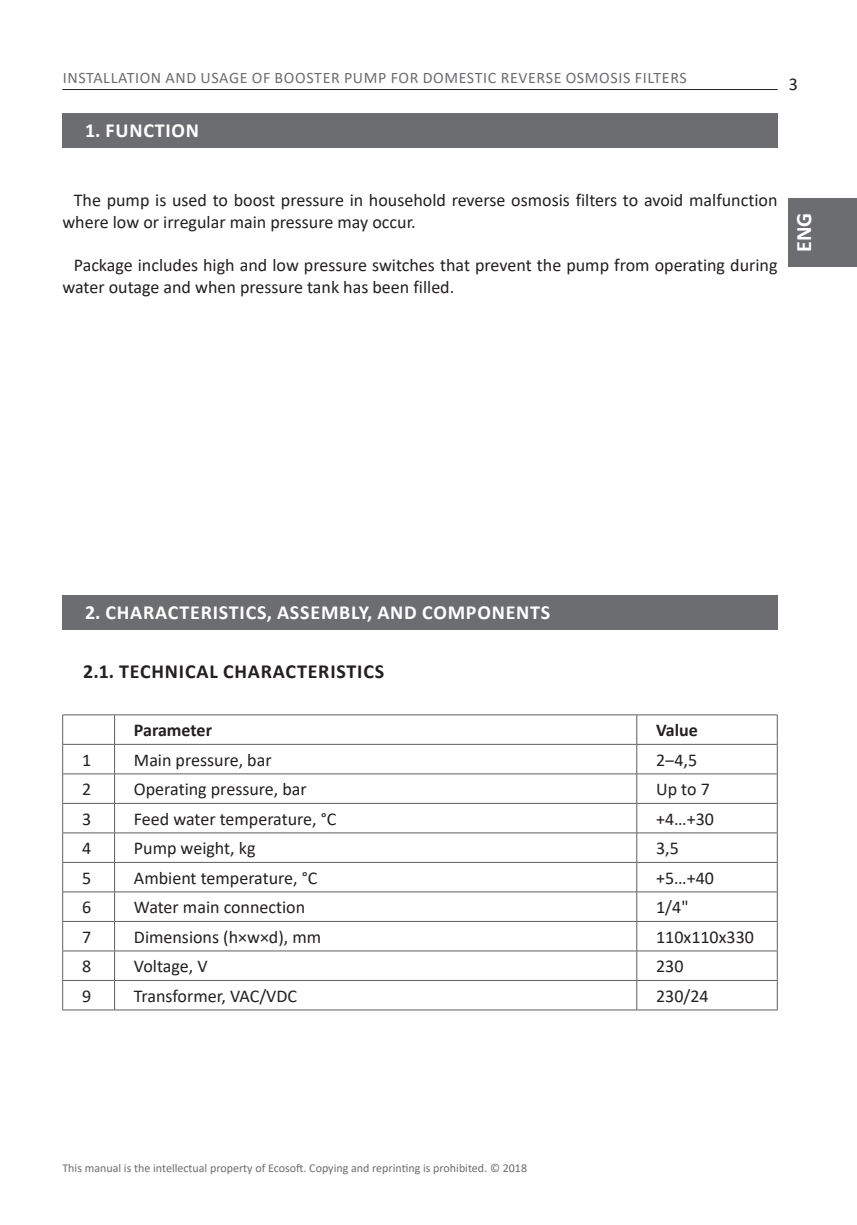
<style>
.page{position:relative;width:857px;height:1225px;background:#fff}
.page>*{position:absolute;margin:0;border:0;box-sizing:border-box;transform-origin:0 0}
.t1{font:700 22px "Calibri";color:#fff}
.t2{font:700 20px "Calibri";letter-spacing:.04em;color:#fff}
.t3{font:700 20px "Calibri";letter-spacing:.04em;color:#231f20}
.текст_осн{font:18px/21.6px "Calibri";color:#231f20}
.текст_осн-2{font:700 18px "Calibri";color:#231f20}
.t4{font:16px "Calibri";letter-spacing:.04em;color:#6c6d70}
.t5{font:12px "Calibri";color:#6c6d70}
</style>
<div class="page">
<div style="left:788px;top:198px;width:68px;height:68px;background:#6c6d70"></div>
<hr style="left:62px;top:89px;width:715px;height:1px;background:#231f20">
<div style="left:62px;top:113px;width:715px;height:34px;background:#6c6d70"></div>
<div style="left:62px;top:595px;width:715px;height:34px;background:#6c6d70"></div>
<hr style="left:62px;top:714px;width:52px;height:1px;background:#5f5f62">
<hr style="left:114px;top:714px;width:522px;height:1px;background:#5f5f62">
<hr style="left:636px;top:714px;width:141px;height:1px;background:#5f5f62">
<hr style="left:62px;top:744px;width:52px;height:1px;background:#5f5f62">
<hr style="left:114px;top:744px;width:522px;height:1px;background:#5f5f62">
<hr style="left:636px;top:744px;width:141px;height:1px;background:#5f5f62">
<hr style="left:62px;top:773px;width:52px;height:1px;background:#5f5f62">
<hr style="left:114px;top:773px;width:522px;height:1px;background:#5f5f62">
<hr style="left:636px;top:773px;width:141px;height:1px;background:#5f5f62">
<hr style="left:62px;top:803px;width:52px;height:1px;background:#5f5f62">
<hr style="left:114px;top:803px;width:522px;height:1px;background:#5f5f62">
<hr style="left:636px;top:803px;width:141px;height:1px;background:#5f5f62">
<hr style="left:62px;top:832px;width:52px;height:1px;background:#5f5f62">
<hr style="left:114px;top:832px;width:522px;height:1px;background:#5f5f62">
<hr style="left:636px;top:832px;width:141px;height:1px;background:#5f5f62">
<hr style="left:62px;top:862px;width:52px;height:1px;background:#5f5f62">
<hr style="left:114px;top:862px;width:522px;height:1px;background:#5f5f62">
<hr style="left:636px;top:862px;width:141px;height:1px;background:#5f5f62">
<hr style="left:62px;top:891px;width:52px;height:1px;background:#5f5f62">
<hr style="left:114px;top:891px;width:522px;height:1px;background:#5f5f62">
<hr style="left:636px;top:891px;width:141px;height:1px;background:#5f5f62">
<hr style="left:62px;top:921px;width:52px;height:1px;background:#5f5f62">
<hr style="left:114px;top:921px;width:522px;height:1px;background:#5f5f62">
<hr style="left:636px;top:921px;width:141px;height:1px;background:#5f5f62">
<hr style="left:62px;top:950px;width:52px;height:1px;background:#5f5f62">
<hr style="left:114px;top:950px;width:522px;height:1px;background:#5f5f62">
<hr style="left:636px;top:950px;width:141px;height:1px;background:#5f5f62">
<hr style="left:62px;top:980px;width:52px;height:1px;background:#5f5f62">
<svg style="left:62px;top:715px;width:1px;height:294px"></svg>
<hr style="left:114px;top:980px;width:522px;height:1px;background:#5f5f62">
<svg style="left:114px;top:715px;width:1px;height:294px"></svg>
<hr style="left:636px;top:980px;width:141px;height:1px;background:#5f5f62">
<svg style="left:636px;top:715px;width:1px;height:294px"></svg>
<svg style="left:776px;top:715px;width:1px;height:294px"></svg>
<hr style="left:62px;top:1009px;width:52px;height:1px;background:#5f5f62">
<hr style="left:114px;top:1009px;width:522px;height:1px;background:#5f5f62">
<hr style="left:636px;top:1009px;width:141px;height:1px;background:#5f5f62">
<p class="t4" style="left:63px;top:66px;width:625px">INSTALLATION AND USAGE OF BOOSTER PUMP FOR DOMESTIC REVERSE OSMOSIS FILTERS</p>
<p class="t2" style="left:85px;top:116px;width:115px">1. FUNCTION</p>
<p class="текст_осн" style="left:788px;top:73px;width:11px">3</p>
<p class="текст_осн" style="left:62px;top:189px;width:716px;text-indent:11px">The pump is used to boost pressure in household reverse osmosis filters to avoid malfunction where low or irregular main pressure may occur.</p>
<p class="текст_осн" style="left:62px;top:254px;width:716px;text-indent:11px">Package includes high and low pressure switches that prevent the pump from operating during water outage and when pressure tank has been filled.</p>
<p class="t1" style="left:787px;top:252px;width:41px;rotate:-90deg">ENG</p>
<p class="t2" style="left:85px;top:598px;width:466px">2. CHARACTERISTICS, ASSEMBLY, AND COMPONENTS</p>
<p class="t3" style="left:83px;top:657px;width:302px">2.1. TECHNICAL CHARACTERISTICS</p>
<p class="текст_осн-2" style="left:134px;top:717px;width:80px">Parameter</p>
<p class="текст_осн-2" style="left:655px;top:717px;width:43px">Value</p>
<p class="текст_осн" style="left:82px;top:748px;width:11px">1</p>
<p class="текст_осн" style="left:134px;top:748px;width:139px">Main pressure, bar</p>
<p class="текст_осн" style="left:655px;top:748px;width:42px">2‒4,5</p>
<p class="текст_осн" style="left:82px;top:778px;width:11px">2</p>
<p class="текст_осн" style="left:134px;top:778px;width:174px">Operating pressure, bar</p>
<p class="текст_осн" style="left:655px;top:778px;width:55px">Up to 7</p>
<p class="текст_осн" style="left:82px;top:807px;width:11px">3</p>
<p class="текст_осн" style="left:134px;top:807px;width:204px">Feed water temperature, °C</p>
<p class="текст_осн" style="left:655px;top:807px;width:59px">+4…+30</p>
<p class="текст_осн" style="left:82px;top:837px;width:11px">4</p>
<p class="текст_осн" style="left:134px;top:837px;width:123px">Pump weight, kg</p>
<p class="текст_осн" style="left:655px;top:837px;width:24px">3,5</p>
<p class="текст_осн" style="left:82px;top:866px;width:11px">5</p>
<p class="текст_осн" style="left:134px;top:866px;width:185px">Ambient temperature, °C</p>
<p class="текст_осн" style="left:655px;top:866px;width:59px">+5…+40</p>
<p class="текст_осн" style="left:82px;top:896px;width:11px">6</p>
<p class="текст_осн" style="left:134px;top:896px;width:173px">Water main connection</p>
<p class="текст_осн" style="left:655px;top:896px;width:34px">1/4"</p>
<p class="текст_осн" style="left:82px;top:925px;width:11px">7</p>
<p class="текст_осн" style="left:134px;top:925px;width:189px">Dimensions (h×w×d), mm</p>
<p class="текст_осн" style="left:655px;top:925px;width:99px">110х110х330</p>
<p class="текст_осн" style="left:82px;top:955px;width:11px">8</p>
<p class="текст_осн" style="left:134px;top:955px;width:75px">Voltage, V</p>
<p class="текст_осн" style="left:655px;top:955px;width:29px">230</p>
<p class="текст_осн" style="left:82px;top:984px;width:11px">9</p>
<p class="текст_осн" style="left:134px;top:984px;width:165px">Transformer, VAC/VDC</p>
<p class="текст_осн" style="left:655px;top:984px;width:54px">230/24</p>
<p class="t5" style="left:62px;top:1159px;width:466px">This manual is the intellectual property of Ecosoft. Copying and reprinting is prohibited. © 2018</p>
</div>
